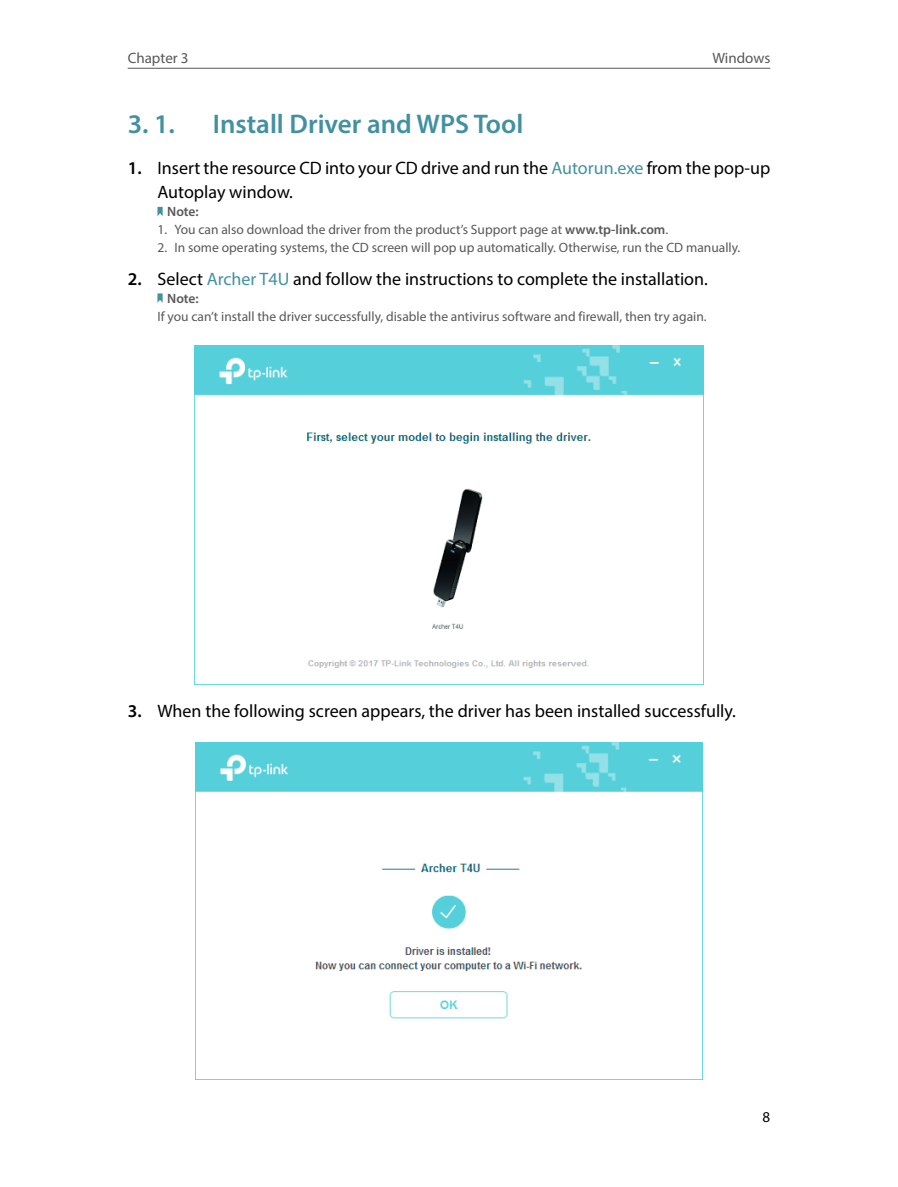
<style>
.page{position:relative;width:898px;height:1187px;background:#fff}
.page>*{position:absolute;margin:0;border:0;box-sizing:border-box;transform-origin:0 0}
.t1{font:600 27px "Myriad Pro";color:#4290a2}
.t2{font:18px/24px "Myriad Pro";color:#000}
.t3{font:15px "Myriad Pro";color:#595757}
.t4{font:15px "Myriad Pro";color:#000}
.t5{font:13.5px "Myriad Pro";color:#595757}
.t6{font:600 13.5px "Myriad Pro";color:#595757}
.s1{font-weight:600}
.s2{color:#4290a2}
</style>
<div class="page">
<hr style="left:128px;top:68px;width:642px;height:1px;background:#595757">
<svg style="left:157px;top:207px;width:5px;height:9px"></svg>
<svg style="left:157px;top:293px;width:5px;height:10px"></svg>
<img style="left:195px;top:346px;width:508px;height:322px">
<img style="left:196px;top:742px;width:505px;height:277px">
<p class="t3" style="left:128px;top:48px;width:62px">Chapter 3</p>
<p class="t3" style="left:712px;top:48px;width:59px">Windows</p>
<h1 class="t1" style="left:128px;top:107px;width:45px">3. 1.</h1>
<h1 class="t1" style="left:213px;top:107px;width:312px">Install Driver and WPS Tool</h1>
<h2 class="t2" style="left:157px;top:156px;width:614px;text-indent:-30px"><span class="s1">1.</span> Insert the resource CD into your CD drive and run the <span class="s2">Autorun.exe</span> from the pop-up<br>Autoplay window.</h2>
<p class="t6" style="left:167px;top:203px;width:33px">Note:</p>
<p class="t5" style="left:157px;top:221px;width:512px">1. You can also download the driver from the product’s Support page at <span class="s1">www.tp-link.com</span>.</p>
<p class="t5" style="left:157px;top:239px;width:584px">2. In some operating systems, the CD screen will pop up automatically. Otherwise, run the CD manually.</p>
<h2 class="t2" style="left:128px;top:266px;width:581px"><span class="s1">2.</span> Select <span class="s2">Archer T4U</span> and follow the instructions to complete the installation.</h2>
<p class="t6" style="left:167px;top:290px;width:33px">Note:</p>
<p class="t5" style="left:157px;top:308px;width:550px">If you can’t install the driver successfully, disable the antivirus software and firewall, then try again.</p>
<h2 class="t2" style="left:128px;top:698px;width:609px"><span class="s1">3.</span> When the following screen appears, the driver has been installed successfully.</h2>
<p class="t4" style="left:762px;top:1107px;width:9px">8</p>
</div>
